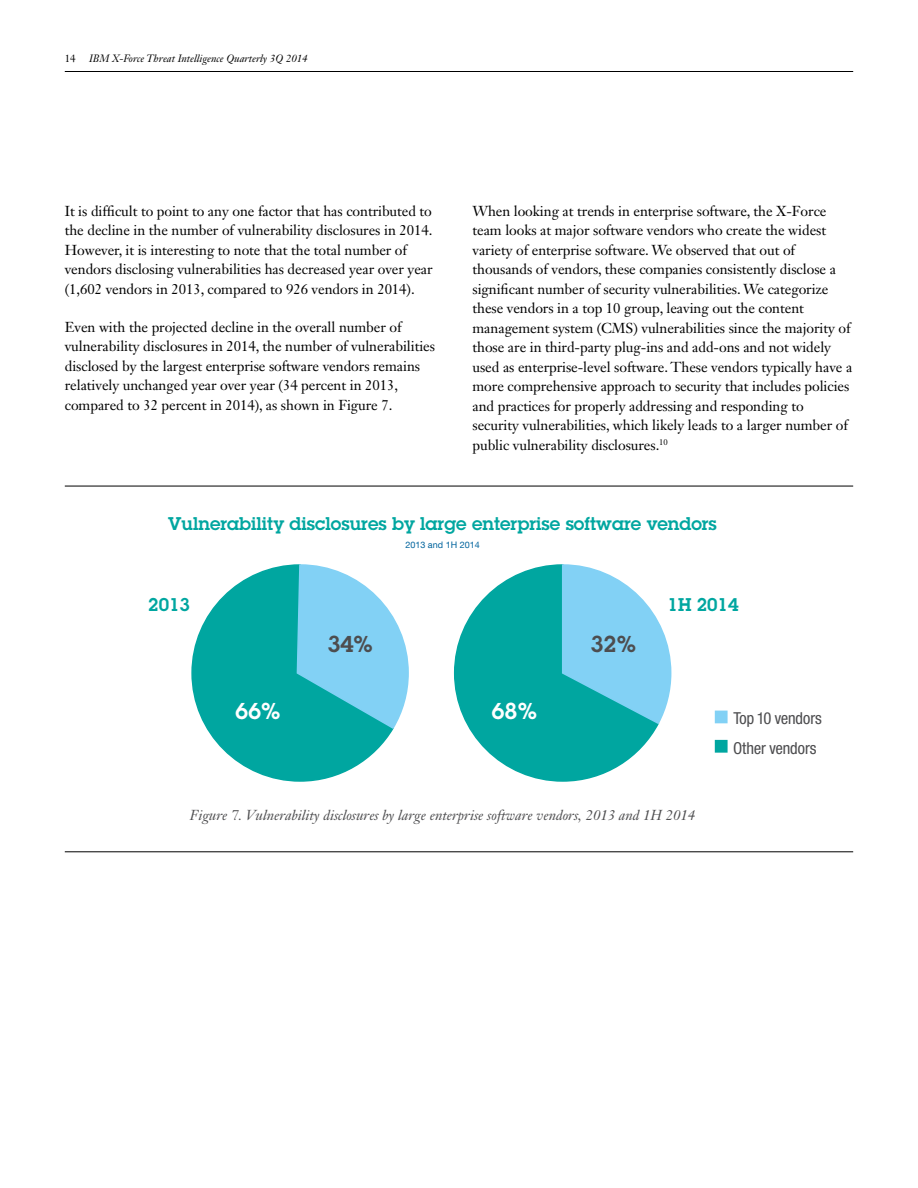
<style>
.page{position:relative;width:918px;height:1188px;background:#fff}
.page>*{position:absolute;margin:0;border:0;box-sizing:border-box;transform-origin:0 0}
.t1{font:600 22.5px "Lubalin Graph Std";color:#4d4d4f}
.t2{font:600 22.5px "Lubalin Graph Std";color:#fff}
.t3{font:600 18px "Lubalin Graph Std";color:#00a6a0}
.t4{font:16.5px/29.7px "Helv Neue Condfor IBM";color:#4d4d4f}
.t5{font:14.25px/19.5px "Janson Text LT Std";letter-spacing:-.005em;color:#000}
.t6{font:italic 14.25px "Janson Text LT Std";color:#4d4d4f}
.t7{font:italic 10.5px "Janson Text LT Std";color:#000}
.t8{font:10.5px "Janson Text LT Std";color:#000}
.t9{font:9px "Helvetica Neue LT Com";color:#00649d}
</style>
<div class="page">
<hr style="left:65px;top:71px;width:788px;height:1px;background:#000">
<hr style="left:65px;top:486px;width:788px;height:1px;background:#000">
<svg style="left:453px;top:564px;width:205px;height:218px"></svg>
<svg style="left:561px;top:564px;width:111px;height:161px"></svg>
<svg style="left:192px;top:564px;width:217px;height:217px"></svg>
<div style="left:716px;top:711px;width:11px;height:12px;background:#82d1f5"></div>
<div style="left:715px;top:711px;width:13px;height:12px;border:2px solid #82d1f5"></div>
<div style="left:716px;top:741px;width:11px;height:11px;background:#00a6a0"></div>
<div style="left:715px;top:740px;width:13px;height:13px;border:2px solid #00a6a0"></div>
<hr style="left:65px;top:851px;width:788px;height:1px;background:#000">
<p class="t8" style="left:65px;top:52px;width:12px">14</p>
<p class="t7" style="left:89px;top:52px;width:220px">IBM X-Force Threat Intelligence Quarterly 3Q 2014</p>
<p class="t5" style="left:65px;top:201px;width:369px">It is difficult to point to any one factor that has contributed to the decline in the number of vulnerability disclosures in 2014.<br>However, it is interesting to note that the total number of vendors disclosing vulnerabilities has decreased year over year (1,602 vendors in 2013, compared to 926 vendors in 2014).</p>
<p class="t5" style="left:65px;top:317px;width:372px">Even with the projected decline in the overall number of vulnerability disclosures in 2014, the number of vulnerabilities disclosed by the largest enterprise software vendors remains relatively unchanged year over year (34 percent in 2013, compared to 32 percent in 2014), as shown in Figure 7.</p>
<p class="t5" style="left:473px;top:201px;width:381px">When looking at trends in enterprise software, the X-Force team looks at major software vendors who create the widest variety of enterprise software. We observed that out of thousands of vendors, these companies consistently disclose a significant number of security vulnerabilities. We categorize these vendors in a top 10 group, leaving out the content management system (CMS) vulnerabilities since the majority of those are in third-party plug-ins and add-ons and not widely used as enterprise-level software. These vendors typically have a more comprehensive approach to security that includes policies and practices for properly addressing and responding to security vulnerabilities, which likely leads to a larger number of public vulnerability disclosures.<sup>10</sup></p>
<p class="t3" style="left:168px;top:512px;width:550px">Vulnerability disclosures by large enterprise software vendors</p>
<p class="t9" style="left:405px;top:539px;width:76px">2013 and 1H 2014</p>
<p class="t3" style="left:148px;top:593px;width:43px">2013</p>
<p class="t3" style="left:668px;top:593px;width:72px">1H 2014</p>
<h1 class="t1" style="left:327px;top:629px;width:47px">34%</h1>
<h1 class="t1" style="left:591px;top:629px;width:47px">32%</h1>
<h1 class="t2" style="left:235px;top:696px;width:47px">66%</h1>
<h1 class="t2" style="left:492px;top:696px;width:47px">68%</h1>
<p class="t6" style="left:190px;top:806px;width:507px">Figure 7. Vulnerability disclosures by large enterprise software vendors, 2013 and 1H 2014</p>
<p class="t4" style="left:733px;top:703px;width:90px">Top 10 vendors<br>Other vendors</p>
</div>
